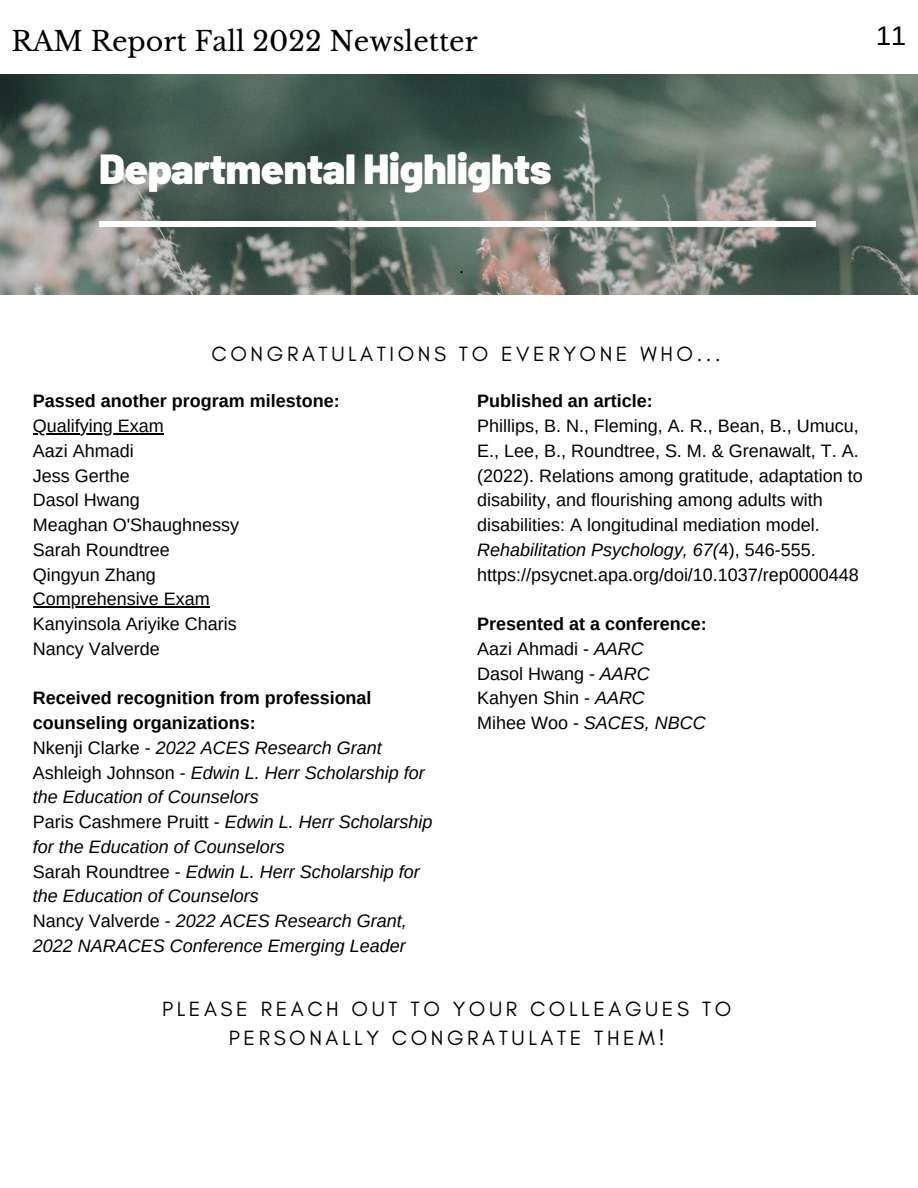
<style>
.page{position:relative;width:918px;height:1188px;background:#fff}
.page>*{position:absolute;margin:0;border:0;box-sizing:border-box;transform-origin:0 0}
.t1{font:900 42px "Barlow";letter-spacing:-.01em;color:#fff}
.t2{font:27px "Libre Baskerville";color:#000}
.t3{font:27px "Arimo";color:#000}
.t4{font:21px/29.2px "Glacial Indifference";letter-spacing:.17em;color:#000;text-align:center}
.t5{font:18px/24.8px "Arimo";color:#000}
.t6{font:italic 18px/24.8px "Arimo";color:#000}
.t7{font:700 18px "Arimo";color:#000}
.s1{font-weight:700;font-style:normal}
.s2{font-style:normal}
.s3{font-style:italic}
.s4{font-weight:700}
</style>
<div class="page">
<img style="left:0;top:74px;width:918px;height:221px">
<div style="left:99px;top:221px;width:717px;height:6px;background:#fff"></div>
<hr style="left:33px;top:433px;width:131px;height:1px;background:#000">
<hr style="left:33px;top:607px;width:177px;height:1px;background:#000">
<h2 class="t2" style="left:12px;top:25px;width:468px">RAM Report Fall 2022 Newsletter</h2>
<h2 class="t3" style="left:876px;top:20px;width:32px">11</h2>
<h1 class="t1" style="left:99px;top:142px;width:454px">Departmental Highlights</h1>
<p class="t5" style="left:459px;top:254px;width:6px">.</p>
<p class="t4" style="left:212px;top:339px;width:511px">CONGRATULATIONS TO EVERYONE WHO...</p>
<p class="t7" style="left:33px;top:391px;width:308px">Passed another program milestone:</p>
<p class="t5" style="left:33px;top:414px;width:208px">Qualifying Exam<br>Aazi Ahmadi<br>Jess Gerthe<br>Dasol Hwang<br>Meaghan O'Shaughnessy<br>Sarah Roundtree<br>Qingyun Zhang<br>Comprehensive Exam<br>Kanyinsola Ariyike Charis<br>Nancy Valverde</p>
<p class="t6" style="left:33px;top:686px;width:401px"><span class="s1">Received recognition from professional counseling organizations:<br></span><span class="s2">Nkenji Clarke -</span> 2022 ACES Research Grant <span class="s2">Ashleigh Johnson -</span> Edwin L. Herr Scholarship for the Education of Counselors<br><span class="s2">Paris Cashmere Pruitt -</span> Edwin L. Herr Scholarship for the Education of Counselors<br><span class="s2">Sarah Roundtree -</span> Edwin L. Herr Scholarship for the Education of Counselors<br><span class="s2">Nancy Valverde -</span> 2022 ACES Research Grant, 2022 NARACES Conference Emerging Leader</p>
<p class="t7" style="left:477px;top:391px;width:177px">Published an article:</p>
<p class="t5" style="left:477px;top:414px;width:387px">Phillips, B. N., Fleming, A. R., Bean, B., Umucu, E., Lee, B., Roundtree, S. M. &amp; Grenawalt, T. A. (2022). Relations among gratitude, adaptation to disability, and flourishing among adults with disabilities: A longitudinal mediation model.<br><span class="s3">Rehabilitation Psychology, 67(</span>4), 546-555. https://psycnet.apa.org/doi/10.1037/rep0000448</p>
<p class="t5" style="left:477px;top:612px;width:231px"><span class="s4">Presented at a conference:<br></span>Aazi Ahmadi - <span class="s3">AARC<br></span>Dasol Hwang - <span class="s3">AARC<br></span>Kahyen Shin - <span class="s3">AARC<br></span>Mihee Woo - <span class="s3">SACES, NBCC</span></p>
<p class="t4" style="left:162px;top:994px;width:571px">PLEASE REACH OUT TO YOUR COLLEAGUES TO<br>PERSONALLY CONGRATULATE THEM!</p>
</div>
